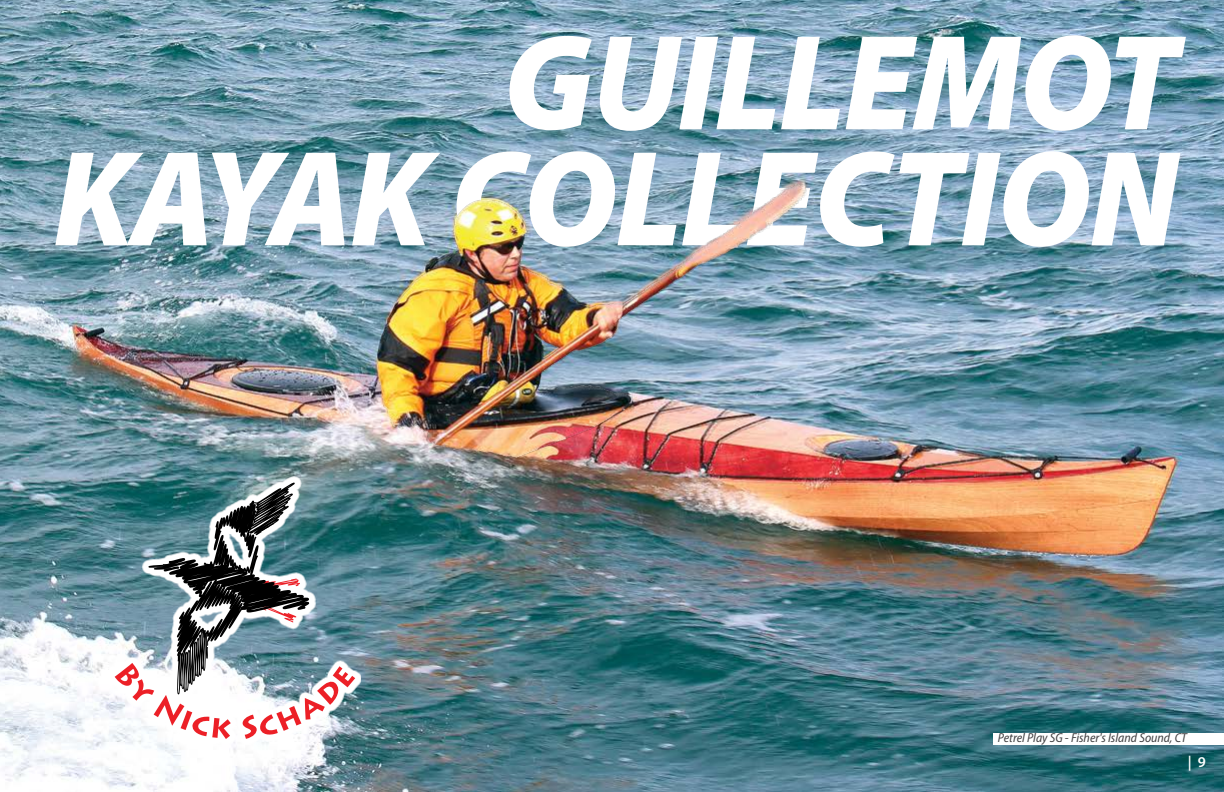
<style>
.page{position:relative;width:1224px;height:792px;background:#fff}
.page>*{position:absolute;margin:0;border:0;box-sizing:border-box;transform-origin:0 0}
.t1{font:italic 900 137.2px/116px "Myriad Pro";letter-spacing:-.01em;color:#fff;text-align:right;scale:.95 1}
.t2{font:600 15px "Myriad Pro";color:#fff}
.t3{font:italic semi-condensed 13px "Myriad Pro";color:#414042}
</style>
<div class="page">
<img style="left:0;top:0;width:1224px;height:792px">
<div style="left:994px;top:733px;width:230px;height:12px;background:#fff"></div>
<svg style="left:108px;top:476px;width:253px;height:269px"></svg>
<svg style="left:115px;top:482px;width:240px;height:257px"></svg>
<h1 class="t1" style="left:53px;top:27px;width:1185px">GUILLEMOT<br>KAYAK COLLECTION</h1>
<p class="t3" style="left:998px;top:731px;width:191px">Petrel Play SG - Fisher's Island Sound, CT</p>
<p class="t2" style="left:1188px;top:754px;width:20px">| 9</p>
</div>
